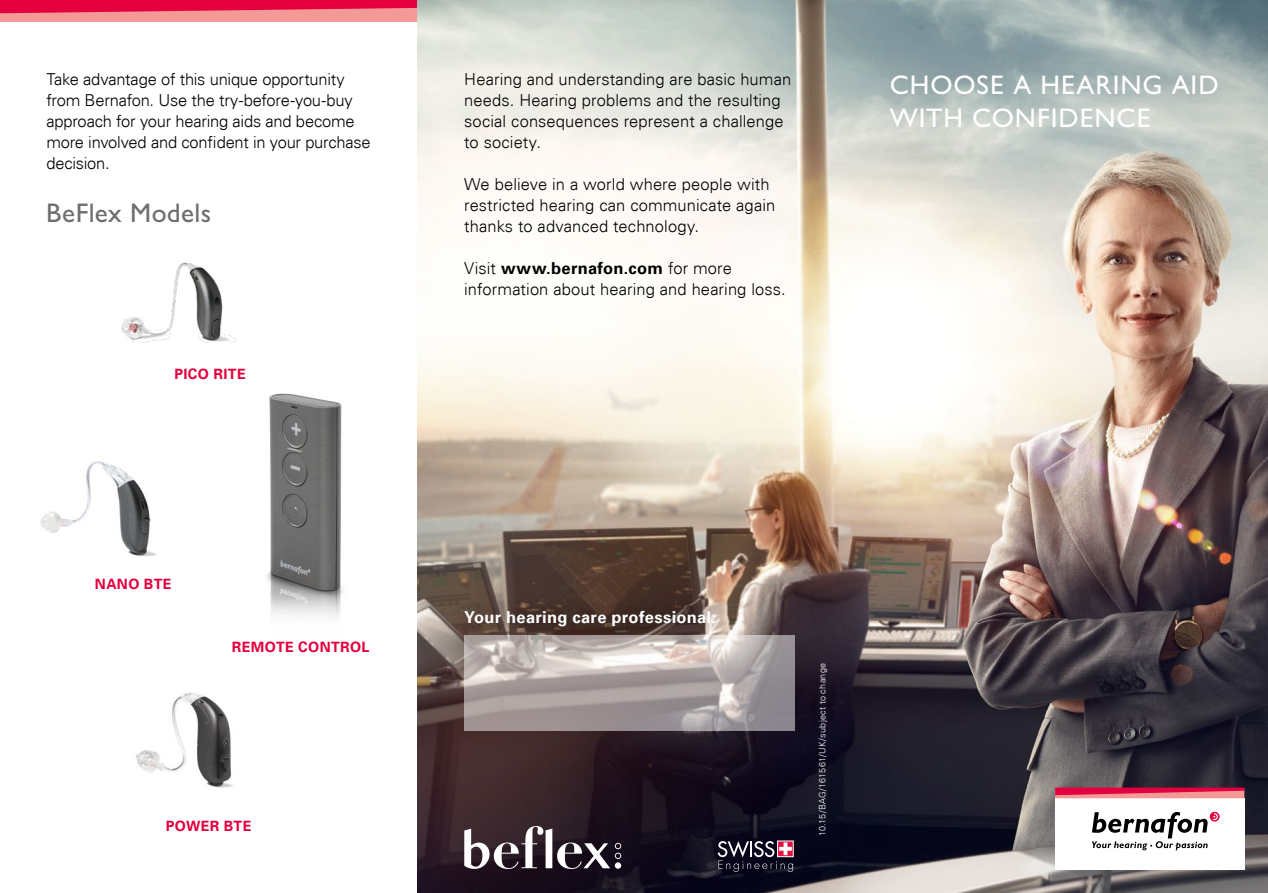
<style>
.page{position:relative;width:1268px;height:893px;background:#fff}
.page>*{position:absolute;margin:0;border:0;box-sizing:border-box;transform-origin:0 0}
.t1{font:500 27px/33px "Gill Sans MT Pro";letter-spacing:.035em;color:#fff}
.t2{font:500 27px "Gill Sans MT Pro";letter-spacing:.015em;color:#6e6e6e}
.t3{font:300 16.5px/21px "Univers Com 45";letter-spacing:.005em;color:#000}
.t4{font:300 16.5px/21px "Univers Com 45";letter-spacing:-.015em;color:#000}
.t5{font:700 16.5px "Univers Com 65";letter-spacing:.02em;color:#000}
.t6{font:700 16.5px "Univers Com 65";letter-spacing:.015em;color:#fff}
.t7{font:700 14.25px "Univers Com 65";letter-spacing:.03em;color:#e4003e}
.t8{font:300 9px "Univers Com 45";letter-spacing:.03em;color:#fff}
.s1{font-family:"Univers Com 45";font-weight:300}
</style>
<div class="page">
<div style="left:0;top:0;width:646px;height:21px;background:#f39a97"></div>
<svg style="left:0;top:0;width:417px;height:14px"></svg>
<img style="left:417px;top:0;width:850px;height:893px">
<div style="left:1054px;top:798px;width:189px;height:71px;background:#fff"></div>
<svg style="left:1209px;top:812px;width:10px;height:10px"></svg>
<svg style="left:1092px;top:812px;width:125px;height:38px"></svg>
<svg style="left:1054px;top:787px;width:189px;height:11px;background:#e24966"></svg>
<svg style="left:464px;top:826px;width:157px;height:43px"></svg>
<img style="left:40px;top:461px;width:117px;height:96px">
<img style="left:121px;top:262px;width:115px;height:80px">
<img style="left:136px;top:693px;width:97px;height:95px">
<img style="left:267px;top:393px;width:76px;height:225px">
<svg style="left:717px;top:841px;width:76px;height:31px;background:#4a3d4e"></svg>
<div style="left:450px;top:596px;width:279px;height:45px;background:#000;opacity:.5"></div>
<svg style="left:464px;top:635px;width:331px;height:96px;background:#b1a8a7"></svg>
<p class="t4" style="left:46px;top:69px;width:326px">Take advantage of this unique opportunity from Bernafon. Use the try-before-you-buy approach for your hearing aids and become more involved and confident in your purchase decision.</p>
<h1 class="t2" style="left:46px;top:196px;width:166px">BeFlex Models</h1>
<p class="t7" style="left:174px;top:366px;width:73px">PICO RITE</p>
<p class="t7" style="left:95px;top:576px;width:78px">NANO BTE</p>
<p class="t7" style="left:232px;top:639px;width:139px">REMOTE CONTROL</p>
<p class="t7" style="left:166px;top:817px;width:87px">POWER BTE</p>
<p class="t3" style="left:464px;top:69px;width:328px">Hearing and understanding are basic human needs. Hearing problems and the resulting social consequences represent a challenge to society.</p>
<p class="t3" style="left:464px;top:174px;width:312px">We believe in a world where people with restricted hearing can communicate again thanks to advanced technology.</p>
<p class="t5" style="left:464px;top:258px;width:269px"><span class="s1">Visit</span> www.bernafon.com <span class="s1">for more</span></p>
<p class="t3" style="left:464px;top:279px;width:323px">information about hearing and hearing loss.</p>
<h1 class="t1" style="left:889px;top:68px;width:330px">CHOOSE A HEARING AID<br>WITH CONFIDENCE</h1>
<p class="t6" style="left:464px;top:607px;width:253px">Your hearing care professional:</p>
<p class="t8" style="left:816px;top:836px;width:175px;rotate:-90deg">10.15/BAG/161561/UK/subject to change</p>
</div>
